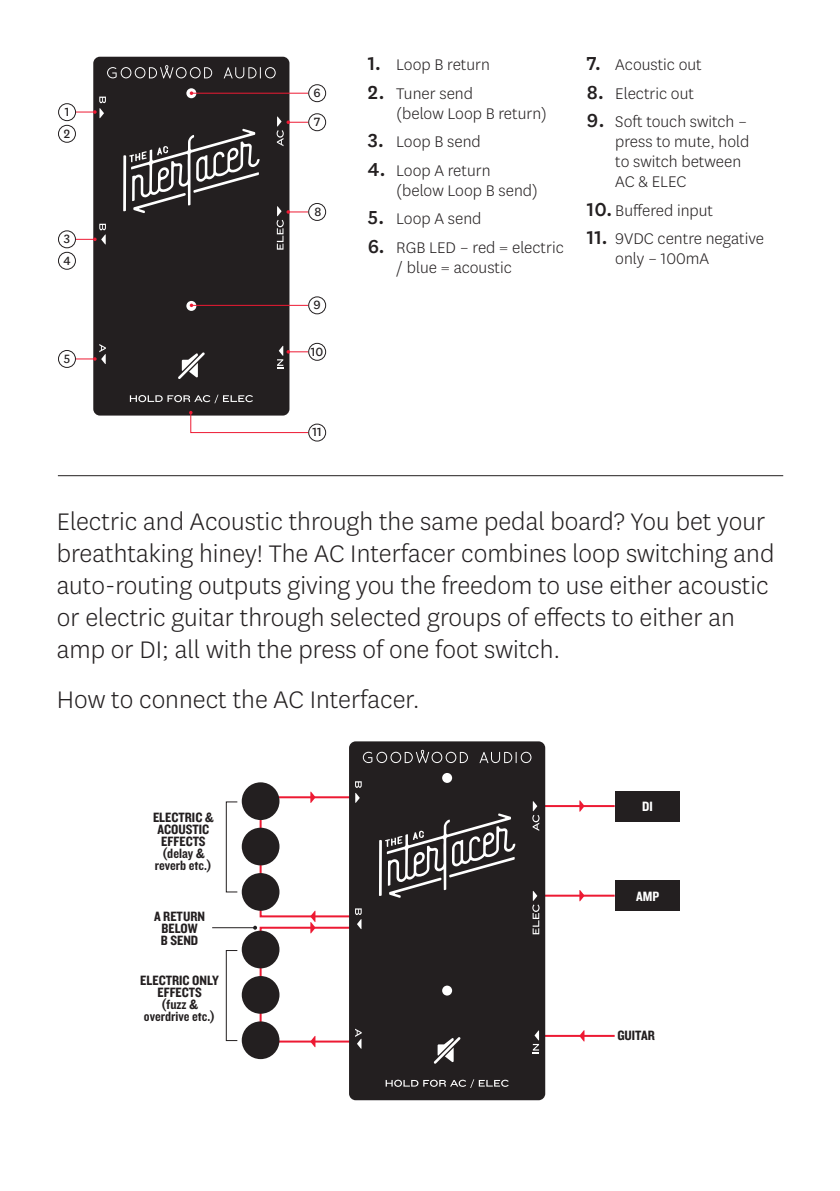
<style>
.page{position:relative;width:840px;height:1191px;background:#fff}
.page>*{position:absolute;margin:0;border:0;box-sizing:border-box;transform-origin:0 0}
.t1{font:300 28px/32px "National";color:#231f20}
.t2{font:300 18px/20px "National";color:#231f20}
.t3{font:14px/12px "Knockout HTF50 Welterweight";color:#231f20;text-align:center}
.t4{font:14px "National";color:#231f20}
.t5{font:14px "Knockout HTF50 Welterweight";color:#fff}
.s1{font-weight:500;font-size:22px}
</style>
<div class="page">
<hr style="left:58px;top:475px;width:724px;height:1px;background:#231f20">
<div style="left:93px;top:57px;width:196px;height:358px;background:#231f20;border-radius:7px"></div>
<svg style="left:178px;top:352px;width:27px;height:27px"></svg>
<svg style="left:107px;top:65px;width:105px;height:13px"></svg>
<svg style="left:224px;top:67px;width:51px;height:11px"></svg>
<svg style="left:186px;top:88px;width:10px;height:10px"></svg>
<svg style="left:186px;top:301px;width:10px;height:10px"></svg>
<svg style="left:123px;top:129px;width:136px;height:84px"></svg>
<svg style="left:130px;top:395px;width:123px;height:8px"></svg>
<svg style="left:75px;top:97px;width:31px;height:21px"></svg>
<div style="left:58px;top:103px;width:18px;height:18px;border:1px solid #231f20;border-radius:50%"></div>
<div style="left:58px;top:125px;width:18px;height:18px;border:1px solid #231f20;border-radius:50%"></div>
<div style="left:58px;top:252px;width:18px;height:18px;border:1px solid #231f20;border-radius:50%"></div>
<svg style="left:75px;top:224px;width:31px;height:20px"></svg>
<div style="left:58px;top:230px;width:18px;height:18px;border:1px solid #231f20;border-radius:50%"></div>
<svg style="left:75px;top:344px;width:31px;height:20px"></svg>
<div style="left:58px;top:350px;width:18px;height:18px;border:1px solid #231f20;border-radius:50%"></div>
<svg style="left:276px;top:206px;width:32px;height:44px"></svg>
<div style="left:308px;top:203px;width:18px;height:18px;border:1px solid #231f20;border-radius:50%"></div>
<svg style="left:276px;top:116px;width:32px;height:30px"></svg>
<div style="left:308px;top:113px;width:18px;height:18px;border:1px solid #231f20;border-radius:50%"></div>
<hr style="left:191px;top:93px;width:117px;height:1px;background:#ed1a33">
<div style="left:308px;top:84px;width:18px;height:18px;border:1px solid #231f20;border-radius:50%"></div>
<svg style="left:277px;top:346px;width:31px;height:23px"></svg>
<div style="left:308px;top:343px;width:18px;height:18px;border:1px solid #231f20;border-radius:50%"></div>
<svg style="left:189px;top:411px;width:120px;height:22px"></svg>
<div style="left:308px;top:424px;width:18px;height:17px;border:1px solid #231f20;border-radius:50%"></div>
<hr style="left:191px;top:305px;width:117px;height:1px;background:#ed1a33">
<div style="left:308px;top:296px;width:18px;height:18px;border:1px solid #231f20;border-radius:50%"></div>
<div style="left:259px;top:926px;width:95px;height:116px;border:2px solid #ed1a33"></div>
<div style="left:259px;top:796px;width:95px;height:121px;border:2px solid #ed1a33"></div>
<div style="left:241px;top:930px;width:38px;height:38px;background:#231f20;border-radius:50%"></div>
<hr style="left:537px;top:1035px;width:77px;height:2px;background:#ed1a33">
<hr style="left:537px;top:894px;width:77px;height:2px;background:#ed1a33">
<hr style="left:537px;top:805px;width:77px;height:2px;background:#ed1a33">
<div style="left:614px;top:880px;width:65px;height:31px;background:#231f20"></div>
<div style="left:614px;top:790px;width:65px;height:31px;background:#231f20"></div>
<svg style="left:579px;top:890px;width:5px;height:11px"></svg>
<svg style="left:579px;top:800px;width:5px;height:11px"></svg>
<svg style="left:579px;top:1030px;width:5px;height:11px"></svg>
<div style="left:241px;top:976px;width:38px;height:37px;background:#231f20;border-radius:50%"></div>
<div style="left:241px;top:1021px;width:38px;height:38px;background:#231f20;border-radius:50%"></div>
<svg style="left:310px;top:1036px;width:5px;height:11px"></svg>
<div style="left:226px;top:950px;width:12px;height:91px;border:1px solid #231f20"></div>
<div style="left:241px;top:873px;width:38px;height:37px;background:#231f20;border-radius:50%"></div>
<div style="left:241px;top:827px;width:38px;height:38px;background:#231f20;border-radius:50%"></div>
<div style="left:241px;top:782px;width:38px;height:38px;background:#231f20;border-radius:50%"></div>
<div style="left:226px;top:801px;width:12px;height:91px;border:1px solid #231f20"></div>
<div style="left:349px;top:741px;width:196px;height:359px;background:#231f20;border-radius:7px"></div>
<svg style="left:433px;top:1037px;width:27px;height:26px"></svg>
<svg style="left:532px;top:1031px;width:6px;height:22px"></svg>
<svg style="left:362px;top:750px;width:105px;height:13px"></svg>
<svg style="left:479px;top:751px;width:52px;height:12px"></svg>
<div style="left:442px;top:773px;width:10px;height:10px;background:#fff;border-radius:50%"></div>
<div style="left:442px;top:985px;width:10px;height:10px;background:#fff;border-radius:50%"></div>
<svg style="left:379px;top:813px;width:136px;height:84px"></svg>
<svg style="left:532px;top:891px;width:7px;height:43px"></svg>
<svg style="left:532px;top:801px;width:7px;height:30px"></svg>
<svg style="left:355px;top:1028px;width:6px;height:20px"></svg>
<svg style="left:355px;top:908px;width:6px;height:21px"></svg>
<svg style="left:355px;top:781px;width:6px;height:22px"></svg>
<svg style="left:385px;top:1079px;width:123px;height:9px"></svg>
<svg style="left:310px;top:910px;width:5px;height:23px"></svg>
<svg style="left:310px;top:791px;width:5px;height:12px"></svg>
<hr style="left:212px;top:927px;width:43px;height:1px;background:#231f20">
<svg style="left:253px;top:925px;width:4px;height:4px"></svg>
<p class="t4" style="left:65px;top:102px;width:6px">1</p>
<p class="t4" style="left:64px;top:124px;width:8px">2</p>
<p class="t4" style="left:64px;top:229px;width:8px">3</p>
<p class="t4" style="left:63px;top:251px;width:9px">4</p>
<p class="t4" style="left:64px;top:349px;width:8px">5</p>
<p class="t4" style="left:313px;top:83px;width:9px">6</p>
<p class="t4" style="left:314px;top:112px;width:8px">7</p>
<p class="t4" style="left:314px;top:202px;width:8px">8</p>
<p class="t4" style="left:313px;top:295px;width:9px">9</p>
<p class="t4" style="left:311px;top:342px;width:14px">10</p>
<p class="t4" style="left:312px;top:423px;width:11px">11</p>
<p class="t2" style="left:367px;top:54px;width:123px"><span class="s1">1.</span> Loop B return</p>
<p class="t2" style="left:396px;top:83px;width:152px;text-indent:-28px"><span class="s1">2.</span> Tuner send<br>(below Loop B return)</p>
<p class="t2" style="left:367px;top:131px;width:114px"><span class="s1">3.</span> Loop B send</p>
<p class="t2" style="left:396px;top:160px;width:143px;text-indent:-28px"><span class="s1">4.</span> Loop A return (below Loop B send)</p>
<p class="t2" style="left:367px;top:208px;width:115px"><span class="s1">5.</span> Loop A send</p>
<p class="t2" style="left:396px;top:237px;width:169px;text-indent:-28px"><span class="s1">6.</span> RGB LED – red = electric / blue = acoustic</p>
<p class="t2" style="left:586px;top:54px;width:116px"><span class="s1">7.</span> Acoustic out</p>
<p class="t2" style="left:586px;top:83px;width:108px"><span class="s1">8.</span> Electric out</p>
<p class="t2" style="left:615px;top:111px;width:135px;text-indent:-28px"><span class="s1">9.</span> Soft touch switch – press to mute, hold to switch between<br>AC &amp; ELEC</p>
<p class="t2" style="left:586px;top:200px;width:128px"><span class="s1">10.</span> Buffered input</p>
<p class="t2" style="left:615px;top:228px;width:150px;text-indent:-28px"><span class="s1">11.</span> 9VDC centre negative only – 100mA</p>
<p class="t1" style="left:57px;top:505px;width:718px">Electric and Acoustic through the same pedal board? You bet your breathtaking hiney! The AC Interfacer combines loop switching and auto-routing outputs giving you the freedom to use either acoustic or electric guitar through selected groups of effects to either an amp or DI; all with the press of one foot switch.</p>
<p class="t1" style="left:57px;top:682px;width:364px">How to connect the AC Interfacer.</p>
<p class="t3" style="left:153px;top:812px;width:62px">ELECTRIC &amp;<br>ACOUSTIC<br>EFFECTS</p>
<p class="t3" style="left:155px;top:848px;width:59px">(delay &amp; reverb etc.)</p>
<p class="t3" style="left:154px;top:911px;width:52px">A RETURN<br>BELOW<br>B SEND</p>
<p class="t3" style="left:140px;top:975px;width:80px">ELECTRIC ONLY<br>EFFECTS</p>
<p class="t3" style="left:144px;top:999px;width:73px">(fuzz &amp; overdrive etc.)</p>
<p class="t5" style="left:642px;top:799px;width:12px">DI</p>
<p class="t5" style="left:635px;top:889px;width:25px">AMP</p>
<p class="t3" style="left:617px;top:1030px;width:39px">GUITAR</p>
</div>
